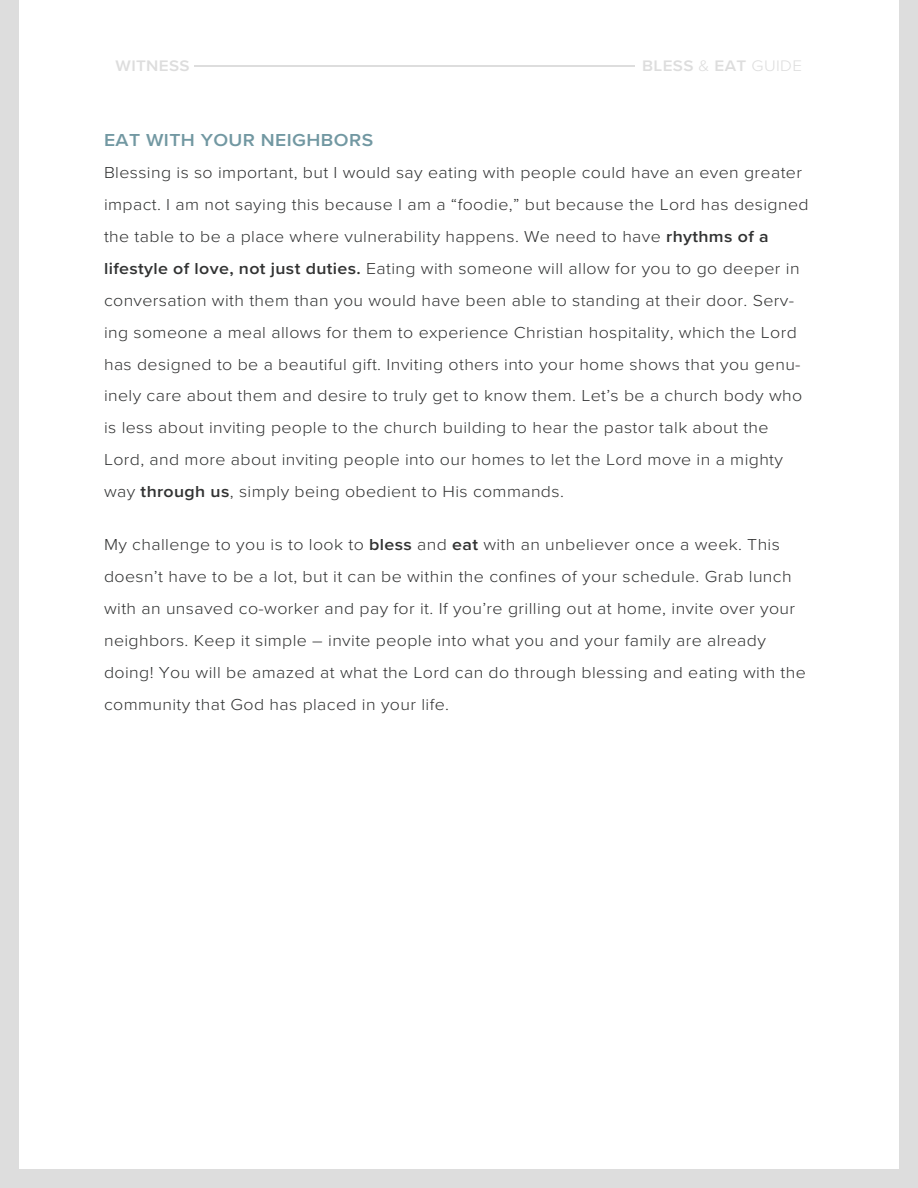
<style>
.page{position:relative;width:918px;height:1188px;background:#fff}
.page>*{position:absolute;margin:0;border:0;box-sizing:border-box;transform-origin:0 0}
.t1{font:600 18px "Proxima Nova";letter-spacing:.02em;color:#7298a2;scale:1.08 1}
.t2{font:300 16.5px/32px "Proxima Nova";letter-spacing:.02em;color:#313232;scale:1.08 1}
.t3{font:600 15.9px "Proxima Nova";letter-spacing:.02em;color:#ddd;scale:1.08 1}
.s1{font-weight:300}
.s2{font-weight:600}
</style>
<div class="page">
<hr style="left:194px;top:65px;width:441px;height:2px;background:#ddd">
<div style="left:0;top:0;width:19px;height:1188px;background:#ddd"></div>
<div style="left:899px;top:0;width:19px;height:1188px;background:#ddd"></div>
<div style="left:0;top:1169px;width:918px;height:19px;background:#ddd"></div>
<p class="t3" style="left:116px;top:54px;width:70px">WITNESS</p>
<p class="t3" style="left:642px;top:54px;width:150px">BLESS <span class="s1">&amp;</span> EAT <span class="s1">GUIDE</span></p>
<p class="t1" style="left:104px;top:127px;width:251px">EAT WITH YOUR NEIGHBORS</p>
<p class="t2" style="left:104px;top:156px;width:654px">Blessing is so important, but I would say eating with people could have an even greater impact. I am not saying this because I am a “foodie,” but because the Lord has designed the table to be a place where vulnerability happens. We need to have <span class="s2">rhythms of a lifestyle of love, not just duties.</span> Eating with someone will allow for you to go deeper in conversation with them than you would have been able to standing at their door. Serv&shy;ing someone a meal allows for them to experience Christian hospitality, which the Lord has designed to be a beautiful gift. Inviting others into your home shows that you genu&shy;inely care about them and desire to truly get to know them. Let’s be a church body who is less about inviting people to the church building to hear the pastor talk about the Lord, and more about inviting people into our homes to let the Lord move in a mighty way <span class="s2">through us</span>, simply being obedient to His commands.</p>
<p class="t2" style="left:104px;top:528px;width:651px">My challenge to you is to look to <span class="s2">bless</span> and <span class="s2">eat</span> with an unbeliever once a week. This doesn’t have to be a lot, but it can be within the confines of your schedule. Grab lunch with an unsaved co-worker and pay for it. If you’re grilling out at home, invite over your neighbors. Keep it simple – invite people into what you and your family are already doing! You will be amazed at what the Lord can do through blessing and eating with the community that God has placed in your life.</p>
</div>
